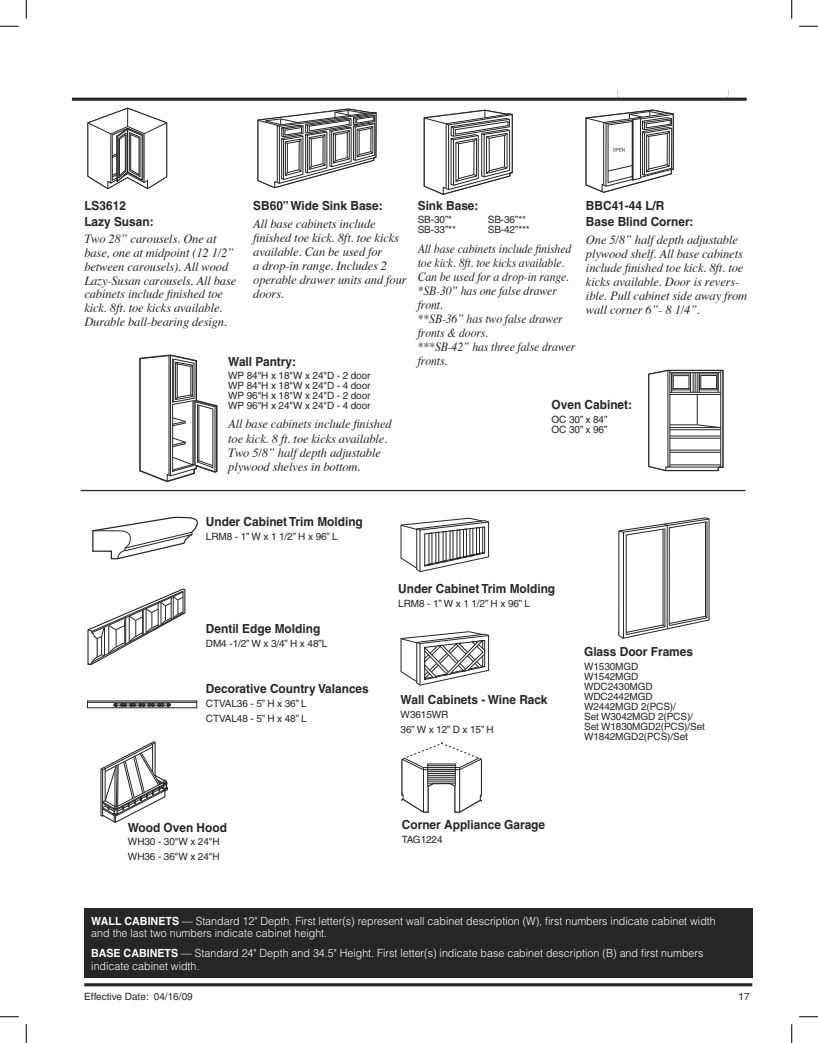
<style>
.page{position:relative;width:818px;height:1043px;background:#fff}
.page>*{position:absolute;margin:0;border:0;box-sizing:border-box;transform-origin:0 0}
.t1{font:italic 12.5px/14px "Times";letter-spacing:-.01em;color:#272525}
.t2{font:700 12.5px/16.2px "Helvetica";color:#272525;scale:.95 1}
.t3{font:italic 12.5px/14px "Times";letter-spacing:-.01em;color:#272525;scale:.94 1}
.t4{font:300 11.25px/12.5px "Helvetica";color:#fff;scale:.95 1}
.t5{font:10px/10px "Helvetica";letter-spacing:-.01em;color:#272525}
.s1{font-weight:700}
</style>
<div class="page">
<svg style="left:616px;top:89px;width:113px;height:9px"></svg>
<hr style="left:84px;top:983px;width:668px;height:3px;background:#272525">
<hr style="left:72px;top:98px;width:674px;height:3px;background:#272525">
<hr style="left:81px;top:490px;width:664px;height:1px;background:#272525">
<div style="left:84px;top:908px;width:668px;height:69px;background:#272525"></div>
<svg style="left:87px;top:108px;width:80px;height:81px"></svg>
<svg style="left:257px;top:108px;width:120px;height:81px"></svg>
<svg style="left:423px;top:109px;width:90px;height:86px"></svg>
<svg style="left:585px;top:109px;width:89px;height:84px"></svg>
<svg style="left:139px;top:354px;width:79px;height:129px"></svg>
<svg style="left:648px;top:369px;width:76px;height:103px"></svg>
<svg style="left:92px;top:517px;width:106px;height:42px"></svg>
<svg style="left:400px;top:518px;width:89px;height:54px"></svg>
<svg style="left:618px;top:517px;width:91px;height:121px"></svg>
<div style="left:87px;top:700px;width:110px;height:8px;border:1px solid #272525"></div>
<svg style="left:113px;top:703px;width:58px;height:3px"></svg>
<hr style="left:87px;top:702px;width:110px;height:1px;background:#272525">
<svg style="left:87px;top:588px;width:98px;height:77px"></svg>
<svg style="left:100px;top:741px;width:68px;height:82px"></svg>
<svg style="left:401px;top:742px;width:80px;height:70px"></svg>
<svg style="left:400px;top:631px;width:89px;height:54px"></svg>
<svg style="left:0;top:25px;width:19px;height:2px"></svg>
<svg style="left:799px;top:25px;width:19px;height:2px"></svg>
<svg style="left:0;top:1016px;width:19px;height:1px"></svg>
<svg style="left:799px;top:1016px;width:19px;height:1px"></svg>
<svg style="left:25px;top:0;width:2px;height:19px"></svg>
<svg style="left:25px;top:1024px;width:2px;height:18px"></svg>
<svg style="left:791px;top:0;width:1px;height:19px"></svg>
<svg style="left:791px;top:1024px;width:1px;height:18px"></svg>
<p class="t2" style="left:84px;top:198px;width:74px">LS3612<br>Lazy Susan:</p>
<p class="t1" style="left:84px;top:233px;width:153px">Two 28” carousels. One at base, one at midpoint (12 1/2” between carousels). All wood<br>Lazy-Susan carousels. All base cabinets include finished toe kick. 8ft. toe kicks available.<br>Durable ball-bearing design.</p>
<p class="t2" style="left:253px;top:198px;width:138px">SB60” Wide Sink Base:</p>
<p class="t1" style="left:253px;top:217px;width:155px">All base cabinets include finished toe kick. 8ft. toe kicks available. Can be used for<br>a drop-in range. Includes 2 operable drawer units and four doors.</p>
<p class="t2" style="left:228px;top:354px;width:73px">Wall Pantry:</p>
<p class="t5" style="left:228px;top:372px;width:144px;text-align:justify">WP 84"H x 18"W x 24"D - 2 door WP 84"H x 18"W x 24"D - 4 door WP 96"H x 18"W x 24"D - 2 door WP 96"H x 24"W x 24"D - 4 door</p>
<p class="t1" style="left:228px;top:418px;width:165px">All base cabinets include finished toe kick. 8 ft. toe kicks available.<br>Two 5/8” half depth adjustable plywood shelves in bottom.</p>
<p class="t2" style="left:418px;top:198px;width:65px">Sink Base:</p>
<p class="t5" style="left:418px;top:216px;width:36px">SB-30”*</p>
<p class="t5" style="left:488px;top:216px;width:40px">SB-36”**</p>
<p class="t5" style="left:418px;top:226px;width:40px">SB-33”**</p>
<p class="t5" style="left:488px;top:226px;width:43px">SB-42”***</p>
<p class="t3" style="left:418px;top:242px;width:169px">All base cabinets include finished toe kick. 8ft. toe kicks available.<br>Can be used for a drop-in range. *SB-30” has one false drawer front.<br>**SB-36” has two false drawer fronts &amp; doors.<br>***SB-42” has three false drawer fronts.</p>
<p class="t2" style="left:586px;top:198px;width:115px">BBC41-44 L/R<br>Base Blind Corner:</p>
<p class="t1" style="left:586px;top:234px;width:163px">One 5/8” half depth adjustable plywood shelf. All base cabinets include finished toe kick. 8ft. toe kicks available. Door is revers&shy;ible. Pull cabinet side away from wall corner 6”- 8 1/4”.</p>
<p class="t2" style="left:551px;top:397px;width:86px">Oven Cabinet:</p>
<p class="t5" style="left:551px;top:415px;width:57px">OC 30” x 84”<br>OC 30” x 96”</p>
<p class="t2" style="left:206px;top:514px;width:167px">Under Cabinet Trim Molding</p>
<p class="t5" style="left:206px;top:532px;width:133px">LRM8 - 1” W x 1 1/2” H x 96” L</p>
<p class="t2" style="left:206px;top:621px;width:122px">Dentil Edge Molding</p>
<p class="t5" style="left:206px;top:639px;width:123px">DM4 -1/2” W x 3/4” H x 48”L</p>
<p class="t2" style="left:206px;top:682px;width:173px">Decorative Country Valances</p>
<p class="t5" style="left:206px;top:697px;width:102px;line-height:15px">CTVAL36 - 5” H x 36” L<br>CTVAL48 - 5” H x 48” L</p>
<p class="t2" style="left:398px;top:582px;width:167px">Under Cabinet Trim Molding</p>
<p class="t5" style="left:398px;top:599px;width:133px">LRM8 - 1” W x 1 1/2” H x 96” L</p>
<p class="t2" style="left:400px;top:693px;width:156px">Wall Cabinets - Wine Rack</p>
<p class="t5" style="left:400px;top:708px;width:95px;line-height:15px">W3615WR<br>36” W x 12” D x 15” H</p>
<p class="t2" style="left:584px;top:645px;width:116px">Glass Door Frames</p>
<p class="t5" style="left:584px;top:662px;width:122px">W1530MGD<br>W1542MGD<br>WDC2430MGD<br>WDC2442MGD<br>W2442MGD 2(PCS)/<br>Set W3042MGD 2(PCS)/<br>Set W1830MGD2(PCS)/Set<br>W1842MGD2(PCS)/Set</p>
<p class="t2" style="left:128px;top:820px;width:106px">Wood Oven Hood</p>
<p class="t5" style="left:128px;top:835px;width:93px;line-height:15px">WH30 - 30"W x 24"H<br>WH36 - 36"W x 24"H</p>
<p class="t2" style="left:402px;top:817px;width:152px">Corner Appliance Garage</p>
<p class="t5" style="left:402px;top:835px;width:42px">TAG1224</p>
<p class="t4" style="left:91px;top:915px;width:658px"><span class="s1">WALL CABINETS</span> — Standard 12" Depth. First letter(s) represent wall cabinet description (W), first numbers indicate cabinet width and the last two numbers indicate cabinet height.</p>
<p class="t4" style="left:91px;top:947px;width:646px"><span class="s1">BASE CABINETS</span> — Standard 24" Depth and 34.5" Height. First letter(s) indicate base cabinet description (B) and first numbers indicate cabinet width.</p>
<p class="t5" style="left:84px;top:992px;width:110px">Effective Date: 04/16/09</p>
<p class="t5" style="left:738px;top:992px;width:13px">17</p>
</div>
